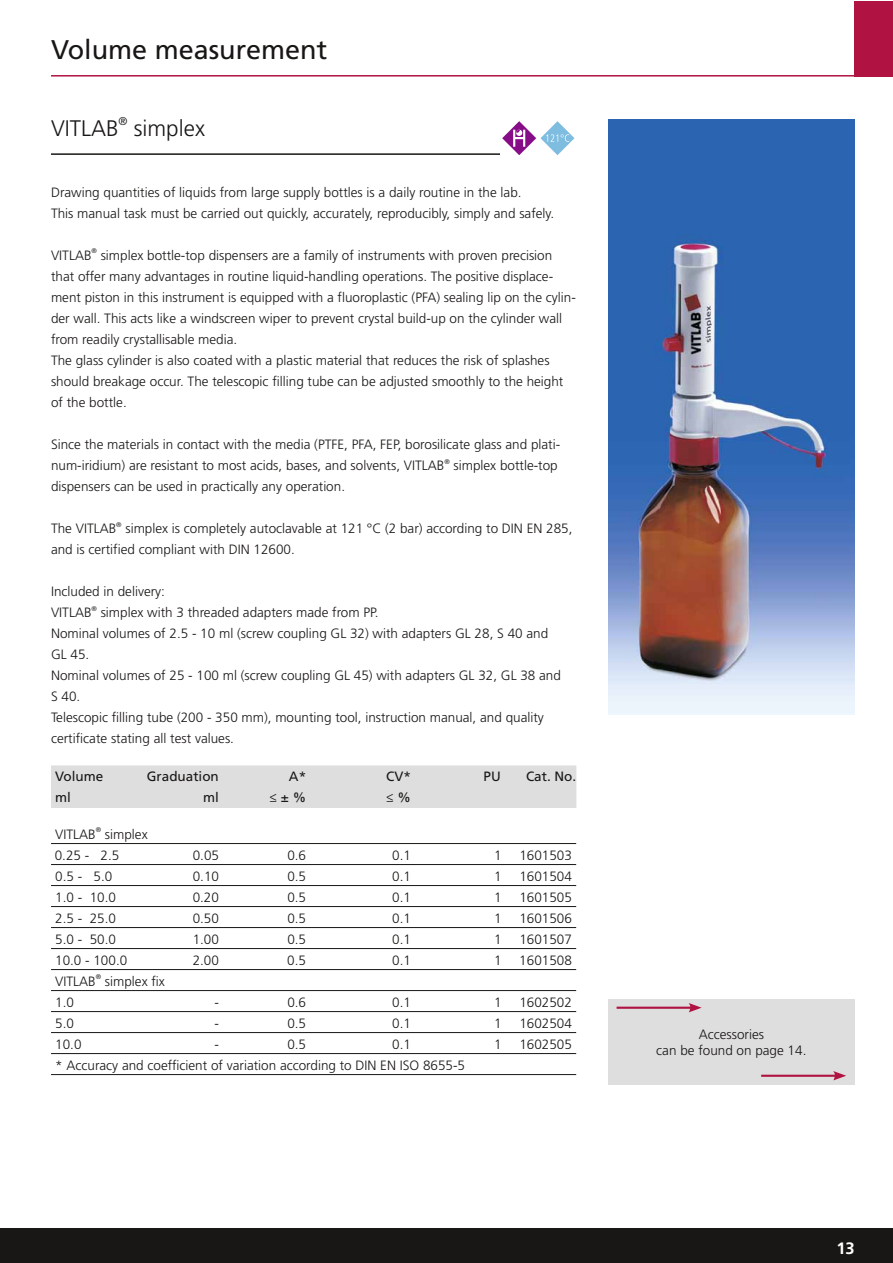
<style>
.page{position:relative;width:893px;height:1263px;background:#fff}
.page>*{position:absolute;margin:0;border:0;box-sizing:border-box;transform-origin:0 0}
.t1{font:27px "Frutiger LT Std";color:#181715}
.t2{font:300 22.5px "Frutiger LT Std";color:#181715}
.t3{font:700 16.5px "Frutiger LT Std";color:#fff}
.t4{font:300 13.5px/21px "Frutiger LT Std";color:#181715}
.t5{font:13.5px/21px "Frutiger LT Std";color:#181715}
.t6{font:300 11.25px "Frutiger LT Std";color:#181715}
.t7{font:300 6.75px "Frutiger LT Std";color:#181715}
</style>
<div class="page">
<img style="left:608px;top:119px;width:247px;height:595px">
<div style="left:608px;top:999px;width:247px;height:85px;background:#dedede"></div>
<hr style="left:617px;top:1007px;width:75px;height:2px;background:#b01242">
<svg style="left:689px;top:1003px;width:13px;height:9px"></svg>
<hr style="left:761px;top:1075px;width:76px;height:2px;background:#b01242">
<svg style="left:833px;top:1071px;width:13px;height:9px"></svg>
<hr style="left:51px;top:75px;width:804px;height:2px;background:#b01242">
<div style="left:855px;top:1px;width:37px;height:76px;background:#b01242"></div>
<div style="left:0;top:1229px;width:892px;height:34px;background:#181715"></div>
<hr style="left:51px;top:153px;width:525px;height:2px;background:#181715">
<hr style="left:51px;top:843px;width:525px;height:1px;background:#181715">
<hr style="left:51px;top:864px;width:525px;height:1px;background:#181715">
<hr style="left:51px;top:885px;width:525px;height:1px;background:#181715">
<hr style="left:51px;top:906px;width:525px;height:1px;background:#181715">
<hr style="left:51px;top:927px;width:525px;height:1px;background:#181715">
<hr style="left:51px;top:948px;width:525px;height:1px;background:#181715">
<hr style="left:51px;top:969px;width:525px;height:1px;background:#181715">
<hr style="left:51px;top:990px;width:525px;height:1px;background:#181715">
<hr style="left:51px;top:1011px;width:525px;height:1px;background:#181715">
<hr style="left:51px;top:1032px;width:525px;height:1px;background:#181715">
<hr style="left:51px;top:1053px;width:525px;height:1px;background:#181715">
<hr style="left:51px;top:1074px;width:525px;height:1px;background:#181715">
<div style="left:51px;top:765px;width:525px;height:43px;background:#dedede"></div>
<div style="left:500px;top:119px;width:38px;height:38px;background:#fff"></div>
<div style="left:538px;top:119px;width:39px;height:38px;background:#fff"></div>
<svg style="left:502px;top:121px;width:72px;height:34px"></svg>
<h1 class="t1" style="left:51px;top:33px;width:278px">Volume measurement</h1>
<h2 class="t2" style="left:51px;top:115px;width:69px">VITLAB</h2>
<p class="t6" style="left:119px;top:114px;width:10px">®</p>
<h2 class="t2" style="left:134px;top:115px;width:73px">simplex</h2>
<p class="t4" style="left:51px;top:182px;width:505px">Drawing quantities of liquids from large supply bottles is a daily routine in the lab.<br>This manual task must be carried out quickly, accurately, reproducibly, simply and safely.</p>
<p class="t4" style="left:51px;top:245px;width:42px">VITLAB</p>
<p class="t7" style="left:92px;top:247px;width:7px">®</p>
<p class="t4" style="left:51px;top:245px;width:526px;text-indent:50px">simplex bottle-top dispensers are a family of instruments with proven precision that offer many advantages in routine liquid-handling operations. The positive displace&shy;ment piston in this instrument is equipped with a fluoroplastic (PFA) sealing lip on the cylin&shy;der wall. This acts like a windscreen wiper to prevent crystal build-up on the cylinder wall from readily crystallisable media.<br>The glass cylinder is also coated with a plastic material that reduces the risk of splashes should breakage occur. The telescopic filling tube can be adjusted smoothly to the height of the bottle.</p>
<p class="t4" style="left:51px;top:434px;width:511px">Since the materials in contact with the media (PTFE, PFA, FEP, borosilicate glass and plati&shy;num-iridium) are resistant to most acids, bases, and solvents, VITLAB</p>
<p class="t7" style="left:444px;top:457px;width:7px">®</p>
<p class="t4" style="left:453px;top:455px;width:106px">simplex bottle-top</p>
<p class="t4" style="left:51px;top:476px;width:296px">dispensers can be used in practically any operation.</p>
<p class="t4" style="left:51px;top:518px;width:67px">The VITLAB</p>
<p class="t7" style="left:116px;top:520px;width:7px">®</p>
<p class="t4" style="left:51px;top:518px;width:523px;text-indent:74px">simplex is completely autoclavable at 121 °C (2 bar) according to DIN EN 285, and is certified compliant with DIN 12600.</p>
<p class="t4" style="left:51px;top:581px;width:116px">Included in delivery:<br>VITLAB</p>
<p class="t7" style="left:92px;top:604px;width:7px">®</p>
<p class="t4" style="left:51px;top:602px;width:511px;text-indent:50px">simplex with 3 threaded adapters made from PP.<br>Nominal volumes of 2.5 - 10 ml (screw coupling GL 32) with adapters GL 28, S 40 and GL 45.<br>Nominal volumes of 25 - 100 ml (screw coupling GL 45) with adapters GL 32, GL 38 and S 40.<br>Telescopic filling tube (200 - 350 mm), mounting tool, instruction manual, and quality certificate stating all test values.</p>
<p class="t5" style="left:55px;top:766px;width:50px">Volume ml</p>
<p class="t5" style="left:147px;top:766px;width:74px;text-align:right">Graduation ml</p>
<p class="t5" style="left:270px;top:766px;width:38px;text-align:right">A*<br>≤ ± %</p>
<p class="t5" style="left:386px;top:766px;width:26px">CV* ≤ %</p>
<p class="t5" style="left:484px;top:766px;width:19px">PU</p>
<p class="t5" style="left:526px;top:766px;width:52px">Cat. No.</p>
<p class="t4" style="left:55px;top:824px;width:42px">VITLAB</p>
<p class="t7" style="left:96px;top:826px;width:7px">®</p>
<p class="t4" style="left:55px;top:824px;width:94px;text-indent:50px">simplex<br>0.25 - 2.5</p>
<p class="t4" style="left:193px;top:845px;width:28px">0.05</p>
<p class="t4" style="left:287px;top:845px;width:20px">0.6</p>
<p class="t4" style="left:392px;top:845px;width:20px">0.1</p>
<p class="t4" style="left:494px;top:845px;width:9px">1</p>
<p class="t4" style="left:519px;top:845px;width:54px">1601503</p>
<p class="t4" style="left:55px;top:866px;width:59px">0.5 - 5.0</p>
<p class="t4" style="left:193px;top:866px;width:28px">0.10</p>
<p class="t4" style="left:287px;top:866px;width:20px">0.5</p>
<p class="t4" style="left:392px;top:866px;width:20px">0.1</p>
<p class="t4" style="left:494px;top:866px;width:9px">1</p>
<p class="t4" style="left:519px;top:866px;width:54px">1601504</p>
<p class="t4" style="left:55px;top:887px;width:62px">1.0 - 10.0</p>
<p class="t4" style="left:193px;top:887px;width:28px">0.20</p>
<p class="t4" style="left:287px;top:887px;width:20px">0.5</p>
<p class="t4" style="left:392px;top:887px;width:20px">0.1</p>
<p class="t4" style="left:494px;top:887px;width:9px">1</p>
<p class="t4" style="left:519px;top:887px;width:54px">1601505</p>
<p class="t4" style="left:55px;top:908px;width:62px">2.5 - 25.0</p>
<p class="t4" style="left:193px;top:908px;width:28px">0.50</p>
<p class="t4" style="left:287px;top:908px;width:20px">0.5</p>
<p class="t4" style="left:392px;top:908px;width:20px">0.1</p>
<p class="t4" style="left:494px;top:908px;width:9px">1</p>
<p class="t4" style="left:519px;top:908px;width:54px">1601506</p>
<p class="t4" style="left:55px;top:929px;width:62px">5.0 - 50.0</p>
<p class="t4" style="left:193px;top:929px;width:28px">1.00</p>
<p class="t4" style="left:287px;top:929px;width:20px">0.5</p>
<p class="t4" style="left:392px;top:929px;width:20px">0.1</p>
<p class="t4" style="left:494px;top:929px;width:9px">1</p>
<p class="t4" style="left:519px;top:929px;width:54px">1601507</p>
<p class="t4" style="left:55px;top:950px;width:74px">10.0 - 100.0</p>
<p class="t4" style="left:193px;top:950px;width:28px">2.00</p>
<p class="t4" style="left:287px;top:950px;width:20px">0.5</p>
<p class="t4" style="left:392px;top:950px;width:20px">0.1</p>
<p class="t4" style="left:494px;top:950px;width:9px">1</p>
<p class="t4" style="left:519px;top:950px;width:54px">1601508</p>
<p class="t4" style="left:55px;top:971px;width:42px">VITLAB</p>
<p class="t7" style="left:96px;top:973px;width:7px">®</p>
<p class="t4" style="left:105px;top:971px;width:61px">simplex fix</p>
<p class="t4" style="left:55px;top:992px;width:20px">1.0</p>
<p class="t4" style="left:215px;top:992px;width:6px">-</p>
<p class="t4" style="left:287px;top:992px;width:20px">0.6</p>
<p class="t4" style="left:392px;top:992px;width:20px">0.1</p>
<p class="t4" style="left:494px;top:992px;width:9px">1</p>
<p class="t4" style="left:519px;top:992px;width:54px">1602502</p>
<p class="t4" style="left:55px;top:1013px;width:20px">5.0</p>
<p class="t4" style="left:215px;top:1013px;width:6px">-</p>
<p class="t4" style="left:287px;top:1013px;width:20px">0.5</p>
<p class="t4" style="left:392px;top:1013px;width:20px">0.1</p>
<p class="t4" style="left:494px;top:1013px;width:9px">1</p>
<p class="t4" style="left:519px;top:1013px;width:54px">1602504</p>
<p class="t4" style="left:55px;top:1034px;width:28px">10.0</p>
<p class="t4" style="left:214px;top:1034px;width:6px">-</p>
<p class="t4" style="left:287px;top:1034px;width:20px">0.5</p>
<p class="t4" style="left:392px;top:1034px;width:20px">0.1</p>
<p class="t4" style="left:494px;top:1034px;width:9px">1</p>
<p class="t4" style="left:519px;top:1034px;width:54px">1602505</p>
<p class="t4" style="left:55px;top:1055px;width:411px">* Accuracy and coefficient of variation according to DIN EN ISO 8655-5</p>
<p class="t4" style="left:656px;top:1026px;width:152px;line-height:16.2px;text-align:center">Accessories<br>can be found on page 14.</p>
<p class="t3" style="left:836px;top:1239px;width:20px">13</p>
</div>
